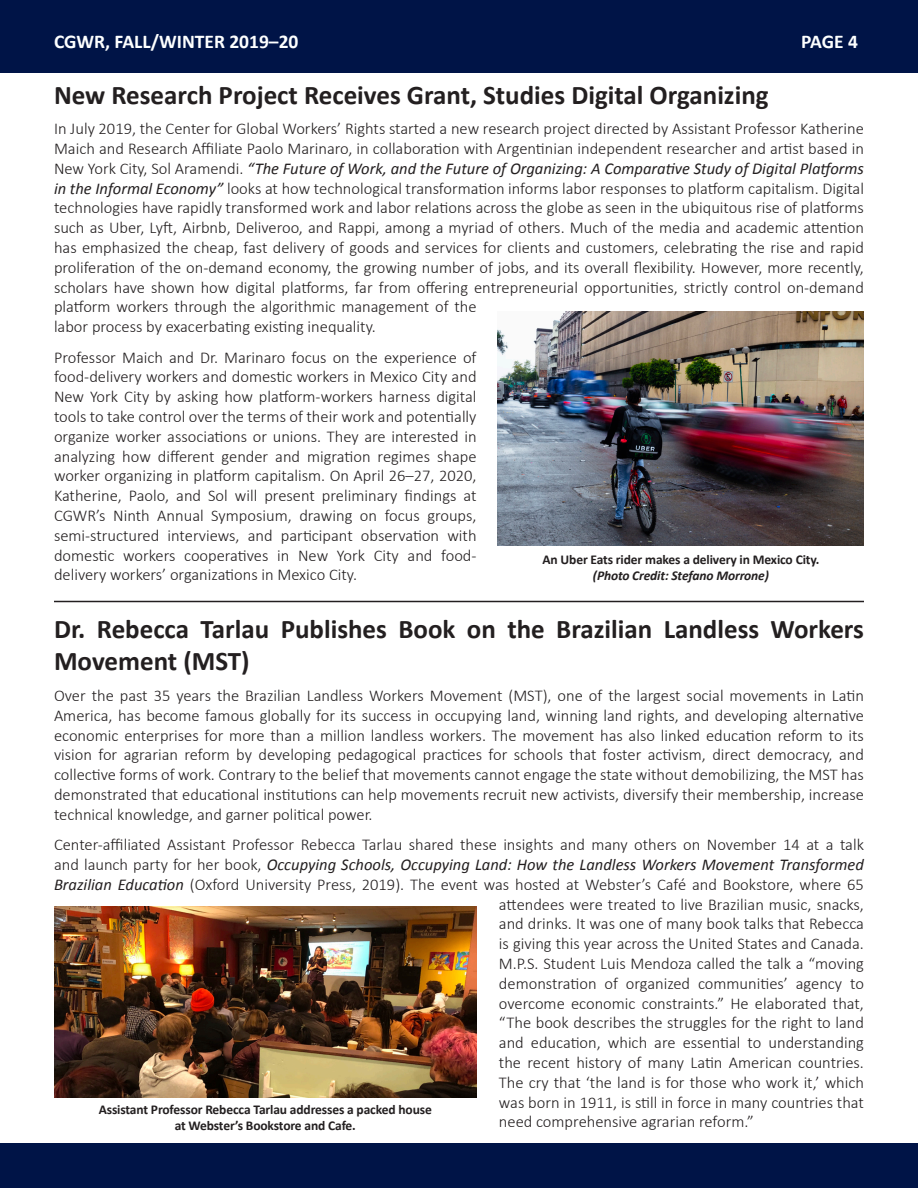
<style>
.page{position:relative;width:918px;height:1188px;background:#fff}
.page>*{position:absolute;margin:0;border:0;box-sizing:border-box;transform-origin:0 0}
.t1{font:700 27px/32.4px "Calibri";color:#231f20}
.t2{font:700 19.5px "Calibri";color:#fdffff}
.t3{font:300 16.5px/19.8px "Calibri";color:#231f20;text-align:justify}
.t4{font:700 13.5px "Calibri";letter-spacing:-.01em;color:#231f20}
.t5{font:italic 700 13.5px "Calibri";letter-spacing:-.01em;color:#231f20}
.s1{font-weight:400;font-style:italic}
</style>
<div class="page">
<div style="left:0;top:1143px;width:918px;height:45px;background:#001447"></div>
<div style="left:0;top:0;width:918px;height:73px;background:#001447"></div>
<hr style="left:54px;top:601px;width:810px;height:1px;background:#231f20">
<img style="left:498px;top:312px;width:366px;height:234px">
<img style="left:54px;top:907px;width:423px;height:190px">
<p class="t2" style="left:54px;top:29px;width:246px">CGWR, FALL/WINTER 2019–20</p>
<p class="t2" style="left:801px;top:29px;width:58px">PAGE 4</p>
<p class="t1" style="left:54px;top:78px;width:716px">New Research Project Receives Grant, Studies Digital Organizing</p>
<p class="t3" style="left:54px;top:118px;width:812px">In July 2019, the Center for Global Workers’ Rights started a new research project directed by Assistant Professor Katherine Maich and Research Affiliate Paolo Marinaro, in collaboration with Argentinian independent researcher and artist based in New York City, Sol Aramendi. <span class="s1">“The Future of Work, and the Future of Organizing: A Comparative Study of Digital Platforms in the Informal Economy”</span> looks at how technological transformation informs labor responses to platform capitalism. Digital technologies have rapidly transformed work and labor relations across the globe as seen in the ubiquitous rise of platforms such as Uber, Lyft, Airbnb, Deliveroo, and Rappi, among a myriad of others. Much of the media and academic attention has emphasized the cheap, fast delivery of goods and services for clients and customers, celebrating the rise and rapid proliferation of the on-demand economy, the growing number of jobs, and its overall flexibility. However, more recently, scholars have shown how digital platforms, far from offering entrepreneurial opportunities, strictly control on-demand</p>
<p class="t3" style="left:54px;top:296px;width:424px">platform workers through the algorithmic management of the labor process by exacerbating existing inequality.</p>
<p class="t3" style="left:54px;top:346px;width:424px">Professor Maich and Dr. Marinaro focus on the experience of food-delivery workers and domestic workers in Mexico City and New York City by asking how platform-workers harness digital tools to take control over the terms of their work and potentially organize worker associations or unions. They are interested in analyzing how different gender and migration regimes shape worker organizing in platform capitalism. On April 26–27, 2020, Katherine, Paolo, and Sol will present preliminary findings at CGWR’s Ninth Annual Symposium, drawing on focus groups, semi-structured interviews, and participant observation with domestic workers cooperatives in New York City and food&shy;delivery workers’ organizations in Mexico City.</p>
<p class="t4" style="left:542px;top:551px;width:278px">An Uber Eats rider makes a delivery in Mexico City.</p>
<p class="t5" style="left:593px;top:567px;width:178px">(Photo Credit: Stefano Morrone)</p>
<p class="t1" style="left:54px;top:613px;width:812px">Dr. Rebecca Tarlau Publishes Book on the Brazilian Landless Workers<br>Movement (MST)</p>
<p class="t3" style="left:54px;top:685px;width:812px">Over the past 35 years the Brazilian Landless Workers Movement (MST), one of the largest social movements in Latin America, has become famous globally for its success in occupying land, winning land rights, and developing alternative economic enterprises for more than a million landless workers. The movement has also linked education reform to its vision for agrarian reform by developing pedagogical practices for schools that foster activism, direct democracy, and collective forms of work. Contrary to the belief that movements cannot engage the state without demobilizing, the MST has demonstrated that educational institutions can help movements recruit new activists, diversify their membership, increase technical knowledge, and garner political power.</p>
<p class="t3" style="left:54px;top:834px;width:812px">Center-affiliated Assistant Professor Rebecca Tarlau shared these insights and many others on November 14 at a talk and launch party for her book, <span class="s1">Occupying Schools, Occupying Land: How the Landless Workers Movement Transformed Brazilian Education</span> (Oxford University Press, 2019). The event was hosted at Webster’s Café and Bookstore, where 65</p>
<p class="t4" style="left:99px;top:1101px;width:335px">Assistant Professor Rebecca Tarlau addresses a packed house</p>
<p class="t4" style="left:175px;top:1117px;width:183px">at Webster’s Bookstore and Cafe.</p>
<p class="t3" style="left:499px;top:893px;width:367px">attendees were treated to live Brazilian music, snacks, and drinks. It was one of many book talks that Rebecca is giving this year across the United States and Canada.<br>M.P.S. Student Luis Mendoza called the talk a “moving demonstration of organized communities’ agency to overcome economic constraints.” He elaborated that, “The book describes the struggles for the right to land and education, which are essential to understanding the recent history of many Latin American countries.<br>The cry that ‘the land is for those who work it,’ which was born in 1911, is still in force in many countries that need comprehensive agrarian reform.”</p>
</div>
